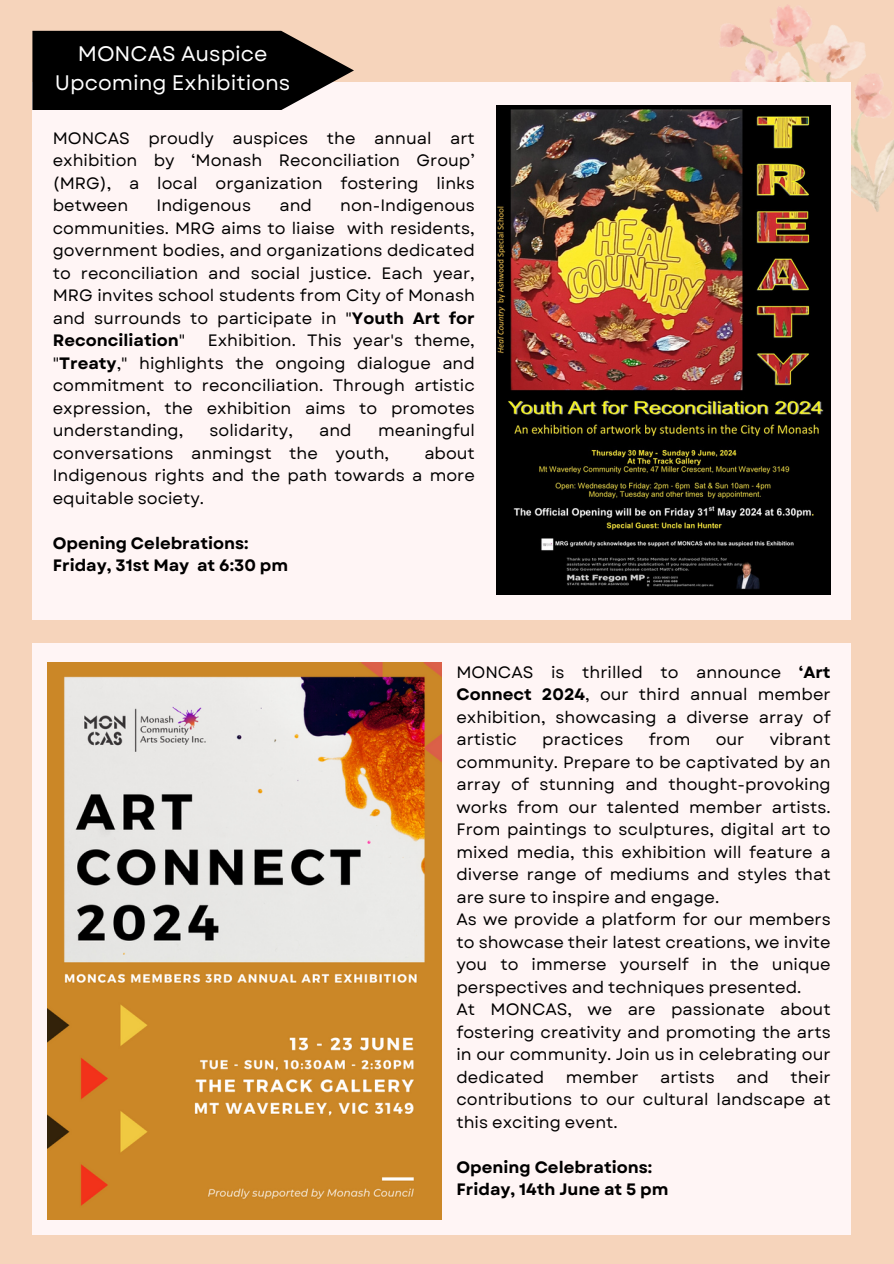
<style>
.page{position:relative;width:894px;height:1264px;background:#fff}
.page>*{position:absolute;margin:0;border:0;box-sizing:border-box;transform-origin:0 0}
.t1{font:21px/29.2px "Garet";color:#fff;text-align:center}
.t2{font:16.5px/22.5px "Garet";color:#000;text-align:justify}
.t3{font:700 16.5px/22.5px "Garet";color:#000}
.s1{font-weight:700}
</style>
<div class="page">
<div style="left:0;top:0;width:893px;height:1263px;background:#f6d4bb"></div>
<img style="left:706px;top:5px;width:187px;height:241px">
<div style="left:32px;top:83px;width:818px;height:537px;background:#fff5f5"></div>
<svg style="left:32px;top:31px;width:322px;height:79px;background:#1c1918"></svg>
<div style="left:32px;top:643px;width:818px;height:591px;background:#fff5f5"></div>
<img style="left:48px;top:662px;width:393px;height:557px">
<img style="left:496px;top:106px;width:334px;height:488px">
<p class="t1" style="left:55px;top:39px;width:237px">MONCAS Auspice<br>Upcoming Exhibitions</p>
<p class="t2" style="left:53px;top:127px;width:423px">MONCAS proudly auspices the annual art exhibition by ‘Monash Reconciliation Group’ (MRG), a local organization fostering links between</p>
<p class="t2" style="left:53px;top:194px;width:423px;text-indent:287px">non-Indigenous communities. MRG aims to liaise with residents, government bodies, and organizations dedicated to reconciliation and social justice. Each year, MRG invites school students from City of Monash and surrounds to participate in "<span class="s1">Youth Art for Reconciliation</span>"</p>
<p class="t2" style="left:156px;top:194px;width:96px">Indigenous</p>
<p class="t2" style="left:279px;top:194px;width:34px">and</p>
<p class="t2" style="left:53px;top:329px;width:423px;text-indent:155px">Exhibition. This year's theme, "<span class="s1">Treaty</span>," highlights the ongoing dialogue and commitment to reconciliation. Through artistic expression, the exhibition aims to promotes understanding,</p>
<p class="t2" style="left:53px;top:419px;width:423px;text-indent:325px">meaningful conversations anmingst the youth,</p>
<p class="t2" style="left:209px;top:419px;width:85px">solidarity,</p>
<p class="t2" style="left:319px;top:419px;width:34px">and</p>
<p class="t2" style="left:53px;top:442px;width:423px;text-indent:371px">about Indigenous rights and the path towards a more equitable society.</p>
<p class="t3" style="left:53px;top:532px;width:237px">Opening Celebrations:<br>Friday, 31st May at 6:30 pm</p>
<p class="t2" style="left:456px;top:660px;width:375px">MONCAS is thrilled to announce <span class="s1">‘Art Connect 2024</span>, our third annual member exhibition, showcasing a diverse array of artistic</p>
<p class="t2" style="left:542px;top:728px;width:82px">practices</p>
<p class="t2" style="left:648px;top:728px;width:43px">from</p>
<p class="t2" style="left:715px;top:728px;width:30px">our</p>
<p class="t2" style="left:456px;top:728px;width:375px;text-align:left;text-indent:313px">vibrant community. Prepare to be captivated by an array of stunning and thought-provoking works from our talented member artists.<br>From paintings to sculptures, digital art to mixed media, this exhibition will feature a diverse range of mediums and styles that are sure to inspire and engage.<br>As we provide a platform for our members to showcase their latest creations, we invite you to immerse yourself in the unique perspectives and techniques presented.<br>At MONCAS, we are passionate about fostering creativity and promoting the arts in our community. Join us in celebrating our dedicated</p>
<p class="t2" style="left:456px;top:1065px;width:375px;text-indent:334px">their contributions to our cultural landscape at this exciting event.</p>
<p class="t3" style="left:456px;top:1155px;width:213px">Opening Celebrations:<br>Friday, 14th June at 5 pm</p>
<p class="t2" style="left:565px;top:1065px;width:74px">member</p>
<p class="t2" style="left:660px;top:1065px;width:56px">artists</p>
<p class="t2" style="left:736px;top:1065px;width:34px">and</p>
</div>
